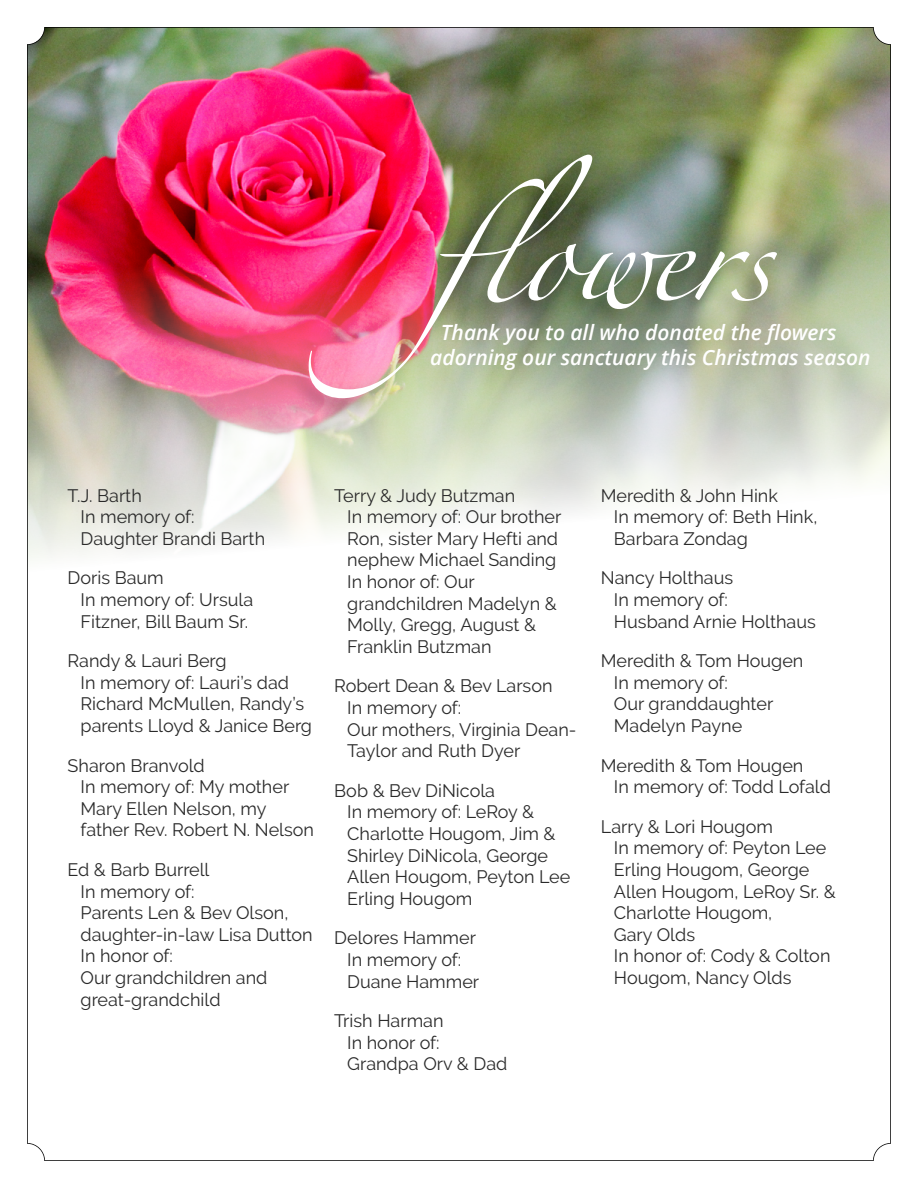
<style>
.page{position:relative;width:918px;height:1188px;background:#fff}
.page>*{position:absolute;margin:0;border:0;box-sizing:border-box;transform-origin:0 0}
.t1{font:87px "Zapfino";letter-spacing:-.005em;color:#fff}
.t2{font:italic 600 21px/25.2px "Open Sans";color:#fff}
.t3{font:18px/21.6px "Raleway";color:#2a2a2a}
</style>
<div class="page">
<img style="left:27px;top:27px;width:864px;height:1134px">
<img style="left:288px;top:150px;width:492px;height:269px">
<h1 class="t1" style="left:434px;top:218px;width:339px">flowers</h1>
<p class="t2" style="left:430px;top:322px;width:442px;text-indent:11px">Thank you to all who donated the flowers adorning our sanctuary this Christmas season</p>
<p class="t3" style="left:81px;top:485px;width:186px;text-indent:-13px">T.J. Barth<br>In memory of:<br>Daughter Brandi Barth</p>
<p class="t3" style="left:81px;top:567px;width:174px;text-indent:-13px">Doris Baum<br>In memory of: Ursula<br>Fitzner, Bill Baum Sr.</p>
<p class="t3" style="left:81px;top:650px;width:233px;text-indent:-13px">Randy &amp; Lauri Berg<br>In memory of: Lauri’s dad<br>Richard McMullen, Randy’s parents Lloyd &amp; Janice Berg</p>
<p class="t3" style="left:81px;top:755px;width:235px;text-indent:-13px">Sharon Branvold<br>In memory of: My mother<br>Mary Ellen Nelson, my father Rev. Robert N. Nelson</p>
<p class="t3" style="left:81px;top:859px;width:234px;text-indent:-13px">Ed &amp; Barb Burrell<br>In memory of:<br>Parents Len &amp; Bev Olson, daughter-in-law Lisa Dutton<br>In honor of:<br>Our grandchildren and great-grandchild</p>
<p class="t3" style="left:347px;top:485px;width:216px;text-indent:-13px">Terry &amp; Judy Butzman<br>In memory of: Our brother<br>Ron, sister Mary Hefti and nephew Michael Sanding<br>In honor of: Our grandchildren Madelyn &amp;<br>Molly, Gregg, August &amp;<br>Franklin Butzman</p>
<p class="t3" style="left:347px;top:675px;width:231px;text-indent:-13px">Robert Dean &amp; Bev Larson<br>In memory of:<br>Our mothers, Virginia Dean-<br>Taylor and Ruth Dyer</p>
<p class="t3" style="left:347px;top:780px;width:225px;text-indent:-13px">Bob &amp; Bev DiNicola<br>In memory of: LeRoy &amp;<br>Charlotte Hougom, Jim &amp;<br>Shirley DiNicola, George<br>Allen Hougom, Peyton Lee<br>Erling Hougom</p>
<p class="t3" style="left:347px;top:927px;width:133px;text-indent:-13px">Delores Hammer<br>In memory of:<br>Duane Hammer</p>
<p class="t3" style="left:347px;top:1010px;width:162px;text-indent:-13px">Trish Harman<br>In honor of:<br>Grandpa Orv &amp; Dad</p>
<p class="t3" style="left:614px;top:485px;width:205px;text-indent:-13px">Meredith &amp; John Hink<br>In memory of: Beth Hink,<br>Barbara Zondag</p>
<p class="t3" style="left:614px;top:567px;width:203px;text-indent:-13px">Nancy Holthaus<br>In memory of:<br>Husband Arnie Holthaus</p>
<p class="t3" style="left:614px;top:650px;width:191px;text-indent:-13px">Meredith &amp; Tom Hougen<br>In memory of:<br>Our granddaughter<br>Madelyn Payne</p>
<p class="t3" style="left:614px;top:755px;width:219px;text-indent:-13px">Meredith &amp; Tom Hougen<br>In memory of: Todd Lofald</p>
<p class="t3" style="left:614px;top:816px;width:223px;text-indent:-13px">Larry &amp; Lori Hougom<br>In memory of: Peyton Lee<br>Erling Hougom, George<br>Allen Hougom, LeRoy Sr. &amp;<br>Charlotte Hougom,<br>Gary Olds<br>In honor of: Cody &amp; Colton<br>Hougom, Nancy Olds</p>
</div>
